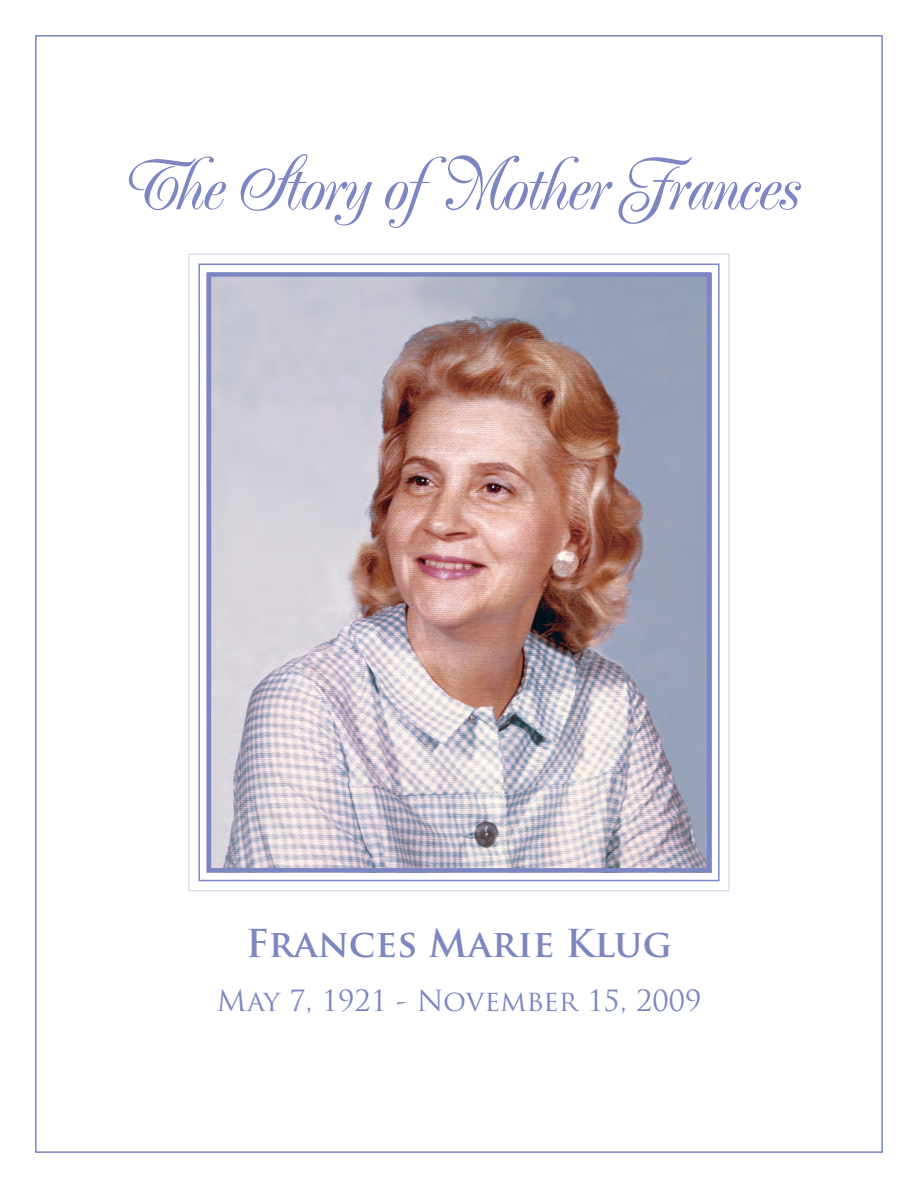
<style>
.page{position:relative;width:918px;height:1188px;background:#fff}
.page>*{position:absolute;margin:0;border:0;box-sizing:border-box;transform-origin:0 0}
.t1{font:66px "Poppl Exquisit";color:#7c86c2}
.t2{font:700 37.5px "Trajan Pro";color:#7c86c2}
.t3{font:28.5px "Trajan Pro";color:#7c86c2}
</style>
<div class="page">
<img style="left:212px;top:277px;width:494px;height:591px">
<div style="left:207px;top:272px;width:504px;height:601px;border:4px solid #7c86c2"></div>
<div style="left:198px;top:264px;width:522px;height:617px;border:2px solid #7c86c2"></div>
<p class="t1" style="left:122px;top:148px;width:675px">The Story ofMother Frances</p>
<p class="t2" style="left:246px;top:920px;width:428px">Frances Marie Klug</p>
<p class="t3" style="left:217px;top:983px;width:486px">May 7, 1921 - November 15, 2009</p>
</div>
